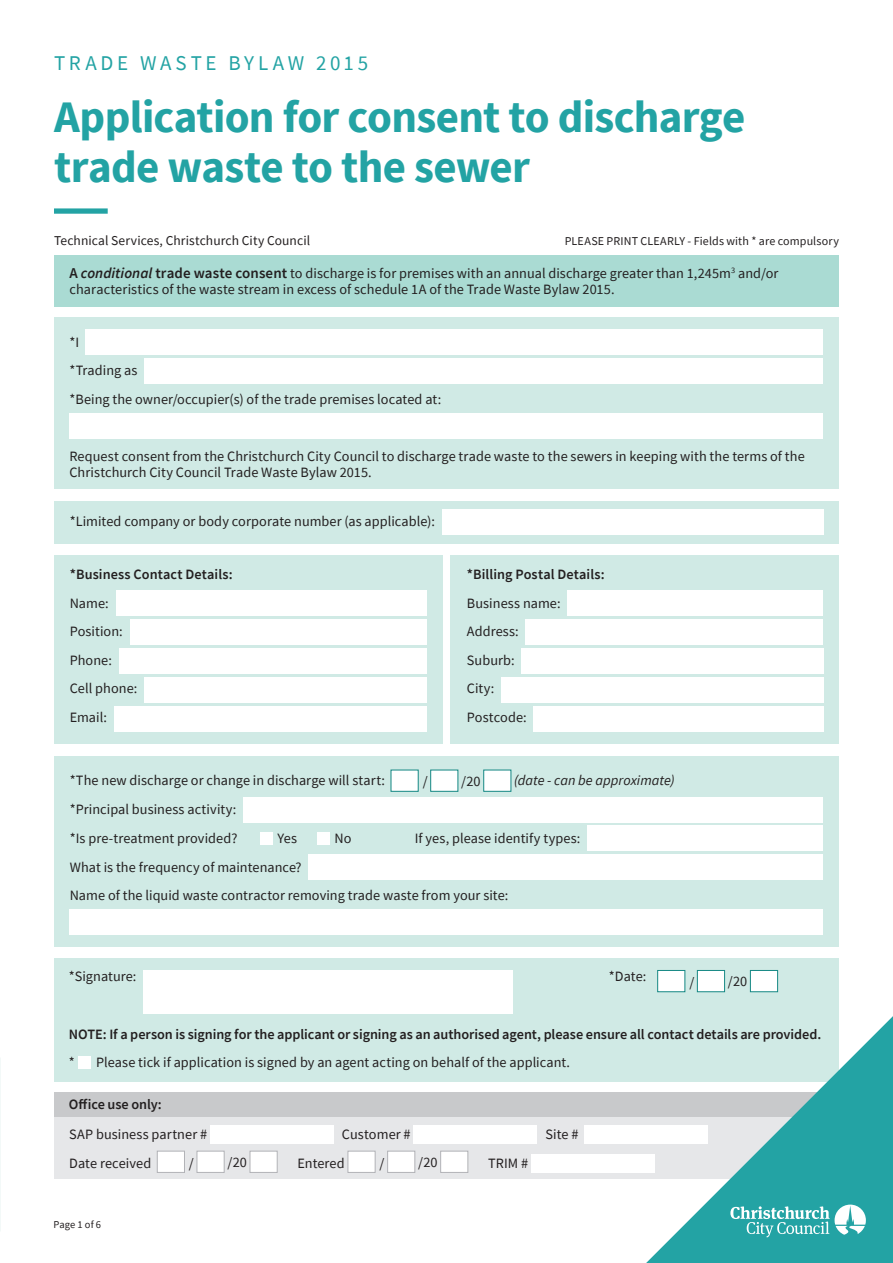
<style>
.page{position:relative;width:893px;height:1263px;background:#fff}
.page>*{position:absolute;margin:0;border:0;box-sizing:border-box;transform-origin:0 0}
.t1{font:700 45px/49.5px "Source Sans Pro";letter-spacing:-.015em;color:#23a3a4}
.t2{font:21px "Source Sans Pro";letter-spacing:.175em;color:#23a3a4}
.t3{font:14.25px/28.5px "Source Sans Pro";letter-spacing:.005em;color:#231f20}
.t4{font:600 14.25px "Source Sans Pro";letter-spacing:-.005em;color:#231f20}
.t5{font:italic 14.25px "Source Sans Pro";color:#231f20}
.t6{font:13.5px "Source Sans Pro";letter-spacing:.005em;color:#231f20}
.t7{font:12px "Source Sans Pro";letter-spacing:.01em;color:#231f20}
.t8{font:10.5px "Source Sans Pro";letter-spacing:.015em;color:#231f20}
.s1{font-weight:600;font-size:15px}
.s2{font-weight:600;font-style:italic;font-size:15px}
</style>
<div class="page">
<div style="left:54px;top:958px;width:785px;height:123px;background:#d0eae5"></div>
<div style="left:54px;top:255px;width:785px;height:51px;background:#aadbd3"></div>
<div style="left:54px;top:208px;width:54px;height:6px;background:#23a3a4"></div>
<div style="left:54px;top:318px;width:785px;height:171px;background:#d0eae5"></div>
<div style="left:54px;top:501px;width:785px;height:43px;background:#d0eae5"></div>
<div style="left:54px;top:555px;width:388px;height:189px;background:#d0eae5"></div>
<div style="left:54px;top:756px;width:785px;height:190px;background:#d0eae5"></div>
<div style="left:451px;top:555px;width:388px;height:189px;background:#d0eae5"></div>
<div style="left:86px;top:330px;width:737px;height:25px;background:#fff"></div>
<div style="left:442px;top:510px;width:381px;height:25px;background:#fff"></div>
<div style="left:116px;top:591px;width:310px;height:25px;background:#fff"></div>
<div style="left:567px;top:591px;width:256px;height:25px;background:#fff"></div>
<div style="left:130px;top:620px;width:296px;height:25px;background:#fff"></div>
<div style="left:525px;top:620px;width:298px;height:25px;background:#fff"></div>
<div style="left:119px;top:649px;width:307px;height:25px;background:#fff"></div>
<div style="left:521px;top:649px;width:302px;height:25px;background:#fff"></div>
<div style="left:144px;top:678px;width:282px;height:25px;background:#fff"></div>
<div style="left:501px;top:678px;width:322px;height:25px;background:#fff"></div>
<div style="left:114px;top:707px;width:312px;height:25px;background:#fff"></div>
<div style="left:533px;top:707px;width:290px;height:25px;background:#fff"></div>
<div style="left:145px;top:359px;width:678px;height:25px;background:#fff"></div>
<div style="left:69px;top:413px;width:754px;height:25px;background:#fff"></div>
<div style="left:143px;top:970px;width:370px;height:43px;background:#fff"></div>
<div style="left:750px;top:970px;width:28px;height:22px;background:#fff;border:1px solid #158884"></div>
<div style="left:697px;top:970px;width:28px;height:22px;background:#fff;border:1px solid #158884"></div>
<div style="left:657px;top:970px;width:28px;height:22px;background:#fff;border:1px solid #158884"></div>
<div style="left:78px;top:1056px;width:12px;height:13px;background:#fff"></div>
<div style="left:54px;top:1092px;width:785px;height:86px;background:#c8c9cb"></div>
<div style="left:54px;top:1117px;width:765px;height:61px;background:#e6e7e9"></div>
<div style="left:210px;top:1125px;width:123px;height:19px;background:#fff"></div>
<div style="left:414px;top:1125px;width:123px;height:19px;background:#fff"></div>
<div style="left:584px;top:1125px;width:123px;height:19px;background:#fff"></div>
<div style="left:250px;top:1151px;width:27px;height:22px;background:#fff;border:1px solid #b2b3b7"></div>
<div style="left:197px;top:1151px;width:27px;height:22px;background:#fff;border:1px solid #b2b3b7"></div>
<div style="left:157px;top:1151px;width:28px;height:22px;background:#fff;border:1px solid #b2b3b7"></div>
<div style="left:440px;top:1151px;width:28px;height:22px;background:#fff;border:1px solid #b2b3b7"></div>
<div style="left:387px;top:1151px;width:28px;height:22px;background:#fff;border:1px solid #b2b3b7"></div>
<div style="left:348px;top:1151px;width:27px;height:22px;background:#fff;border:1px solid #b2b3b7"></div>
<div style="left:531px;top:1154px;width:123px;height:18px;background:#fff"></div>
<svg style="left:646px;top:1016px;width:247px;height:247px"></svg>
<svg style="left:730px;top:1204px;width:136px;height:33px"></svg>
<div style="left:244px;top:797px;width:579px;height:25px;background:#fff"></div>
<div style="left:588px;top:826px;width:235px;height:25px;background:#fff"></div>
<div style="left:308px;top:854px;width:515px;height:26px;background:#fff"></div>
<div style="left:483px;top:770px;width:28px;height:21px;background:#fff"></div>
<div style="left:430px;top:770px;width:28px;height:21px;background:#fff"></div>
<div style="left:391px;top:770px;width:27px;height:21px;background:#fff"></div>
<div style="left:260px;top:832px;width:13px;height:12px;background:#fff"></div>
<div style="left:317px;top:832px;width:13px;height:12px;background:#fff"></div>
<div style="left:69px;top:909px;width:754px;height:25px;background:#fff"></div>
<h2 class="t2" style="left:54px;top:49px;width:316px">TRADE WASTE BYLAW 2015</h2>
<h1 class="t1" style="left:54px;top:92px;width:693px">Application for consent to discharge trade waste to the sewer</h1>
<p class="t6" style="left:54px;top:232px;width:258px">Technical Services, Christchurch City Council</p>
<p class="t7" style="left:565px;top:233px;width:276px">PLEASE PRINT CLEARLY - Fields with * are compulsory</p>
<p class="t3" style="left:70px;top:264px;width:710px;line-height:16.5px"><span class="s1">A</span> <span class="s2">conditional</span> <span class="s1">trade waste consent</span> to discharge is for premises with an annual discharge greater than 1,245m<sup>3</sup> and/or characteristics of the waste stream in excess of schedule 1A of the Trade Waste Bylaw 2015.</p>
<p class="t3" style="left:69px;top:328px;width:373px">*I<br>*Trading as<br>*Being the owner/occupier(s) of the trade premises located at:</p>
<p class="t3" style="left:69px;top:448px;width:737px;line-height:15.8px">Request consent from the Christchurch City Council to discharge trade waste to the sewers in keeping with the terms of the<br>Christchurch City Council Trade Waste Bylaw 2015.</p>
<p class="t3" style="left:70px;top:507px;width:367px">*Limited company or body corporate number (as applicable):</p>
<p class="t4" style="left:70px;top:565px;width:164px">*Business Contact Details:</p>
<p class="t3" style="left:70px;top:588px;width:69px">Name:<br>Position:<br>Phone:<br>Cell phone:<br>Email:</p>
<p class="t4" style="left:467px;top:565px;width:139px">*Billing Postal Details:</p>
<p class="t3" style="left:467px;top:589px;width:95px">Business name:<br>Address:<br>Suburb:<br>City:<br>Postcode:</p>
<p class="t3" style="left:70px;top:766px;width:317px">*The new discharge or change in discharge will start:</p>
<p class="t3" style="left:423px;top:767px;width:6px">/</p>
<p class="t3" style="left:461px;top:767px;width:21px">/20</p>
<p class="t5" style="left:514px;top:771px;width:162px">(date - can be approximate)</p>
<p class="t3" style="left:70px;top:794px;width:169px;line-height:29.2px">*Principal business activity: *Is pre-treatment provided?</p>
<p class="t3" style="left:278px;top:824px;width:21px">Yes</p>
<p class="t3" style="left:334px;top:824px;width:19px">No</p>
<p class="t3" style="left:415px;top:824px;width:167px">If yes, please identify types:</p>
<p class="t3" style="left:70px;top:852px;width:440px">What is the frequency of maintenance?<br>Name of the liquid waste contractor removing trade waste from your site:</p>
<p class="t3" style="left:69px;top:962px;width:69px">*Signature:</p>
<p class="t3" style="left:609px;top:962px;width:39px">*Date:</p>
<p class="t3" style="left:689px;top:968px;width:6px">/</p>
<p class="t3" style="left:728px;top:967px;width:21px">/20</p>
<p class="t4" style="left:69px;top:1024px;width:754px">NOTE: If a person is signing for the applicant or signing as an authorised agent, please ensure all contact details are provided.</p>
<p class="t3" style="left:69px;top:1048px;width:503px">* Please tick if application is signed by an agent acting on behalf of the applicant.</p>
<p class="t4" style="left:69px;top:1095px;width:94px">Office use only:</p>
<p class="t3" style="left:69px;top:1120px;width:139px">SAP business partner #</p>
<p class="t3" style="left:342px;top:1120px;width:70px">Customer #</p>
<p class="t3" style="left:545px;top:1120px;width:34px">Site #</p>
<p class="t3" style="left:69px;top:1149px;width:83px">Date received</p>
<p class="t3" style="left:189px;top:1148px;width:6px">/</p>
<p class="t3" style="left:228px;top:1148px;width:21px">/20</p>
<p class="t3" style="left:297px;top:1149px;width:49px">Entered</p>
<p class="t3" style="left:380px;top:1148px;width:6px">/</p>
<p class="t3" style="left:418px;top:1148px;width:21px">/20</p>
<p class="t3" style="left:488px;top:1149px;width:42px">TRIM #</p>
<p class="t8" style="left:53px;top:1218px;width:49px">Page 1 of 6</p>
</div>
